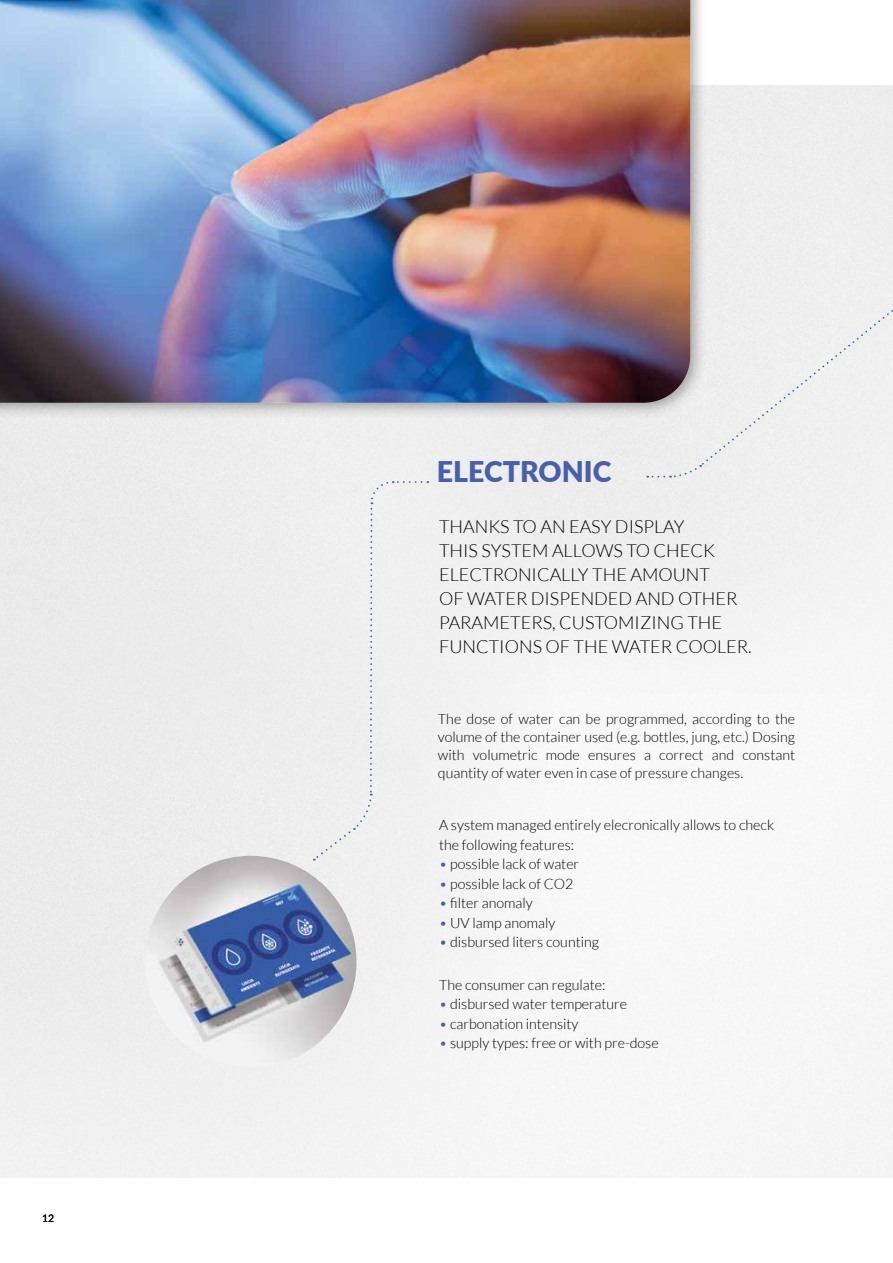
<style>
.page{position:relative;width:893px;height:1263px;background:#fff}
.page>*{position:absolute;margin:0;border:0;box-sizing:border-box;transform-origin:0 0}
.t1{font:900 28.5px "Lato";color:#4860aa}
.t2{font:300 18px/24px "Lato";color:#000}
.t3{font:300 14.25px/18px "Lato";color:#000;text-align:justify}
.t4{font:10.5px "Lato";color:#000}
.s1{color:#3b63ad}
.s2{color:#3e64ad}
</style>
<div class="page">
<div style="left:0;top:86px;width:893px;height:1092px;background:#f1f1f1"></div>
<div style="left:0;top:0;width:707px;height:420px;background:#000;opacity:.37"></div>
<img style="left:0;top:0;width:690px;height:403px">
<img style="left:145px;top:856px;width:211px;height:211px;border-radius:106px">
<div style="left:314px;top:481px;width:114px;height:379px;background:#efefef"></div>
<svg style="left:670px;top:289px;width:223px;height:189px"></svg>
<svg style="left:647px;top:476px;width:17px;height:1px"></svg>
<p class="t4" style="left:42px;top:1211px;width:14px">12</p>
<h1 class="t1" style="left:437px;top:450px;width:176px">ELECTRONIC</h1>
<p class="t2" style="left:439px;top:515px;width:314px">THANKS TO AN EASY DISPLAY<br>THIS SYSTEM ALLOWS TO CHECK<br>ELECTRONICALLY THE AMOUNT<br>OF WATER DISPENDED AND OTHER<br>PARAMETERS, CUSTOMIZING THE<br>FUNCTIONS OF THE WATER COOLER.</p>
<p class="t3" style="left:438px;top:710px;width:359px">The dose of water can be programmed, according to the volume of the container used (e.g. bottles, jung, etc.) Dosing with volumetric mode ensures a correct and constant quantity of water even in case of pressure changes.</p>
<p class="t3" style="left:439px;top:815px;width:336px;line-height:19.5px">A system managed entirely elecronically allows to check the following features:</p>
<p class="t3" style="left:439px;top:855px;width:142px"><span class="s1">•</span> possible lack of water</p>
<p class="t3" style="left:439px;top:874px;width:136px"><span class="s1">•</span> possible lack of CO2</p>
<p class="t3" style="left:439px;top:894px;width:95px"><span class="s1">•</span> filter anomaly</p>
<p class="t3" style="left:439px;top:913px;width:118px"><span class="s1">•</span> UV lamp anomaly</p>
<p class="t3" style="left:439px;top:933px;width:162px"><span class="s1">•</span> disbursed liters counting</p>
<p class="t3" style="left:439px;top:975px;width:168px">The consumer can regulate:</p>
<p class="t3" style="left:439px;top:995px;width:190px"><span class="s2">•</span> disbursed water temperature</p>
<p class="t3" style="left:439px;top:1014px;width:141px"><span class="s2">•</span> carbonation intensity</p>
<p class="t3" style="left:439px;top:1034px;width:221px"><span class="s2">•</span> supply types: free or with pre-dose</p>
</div>
